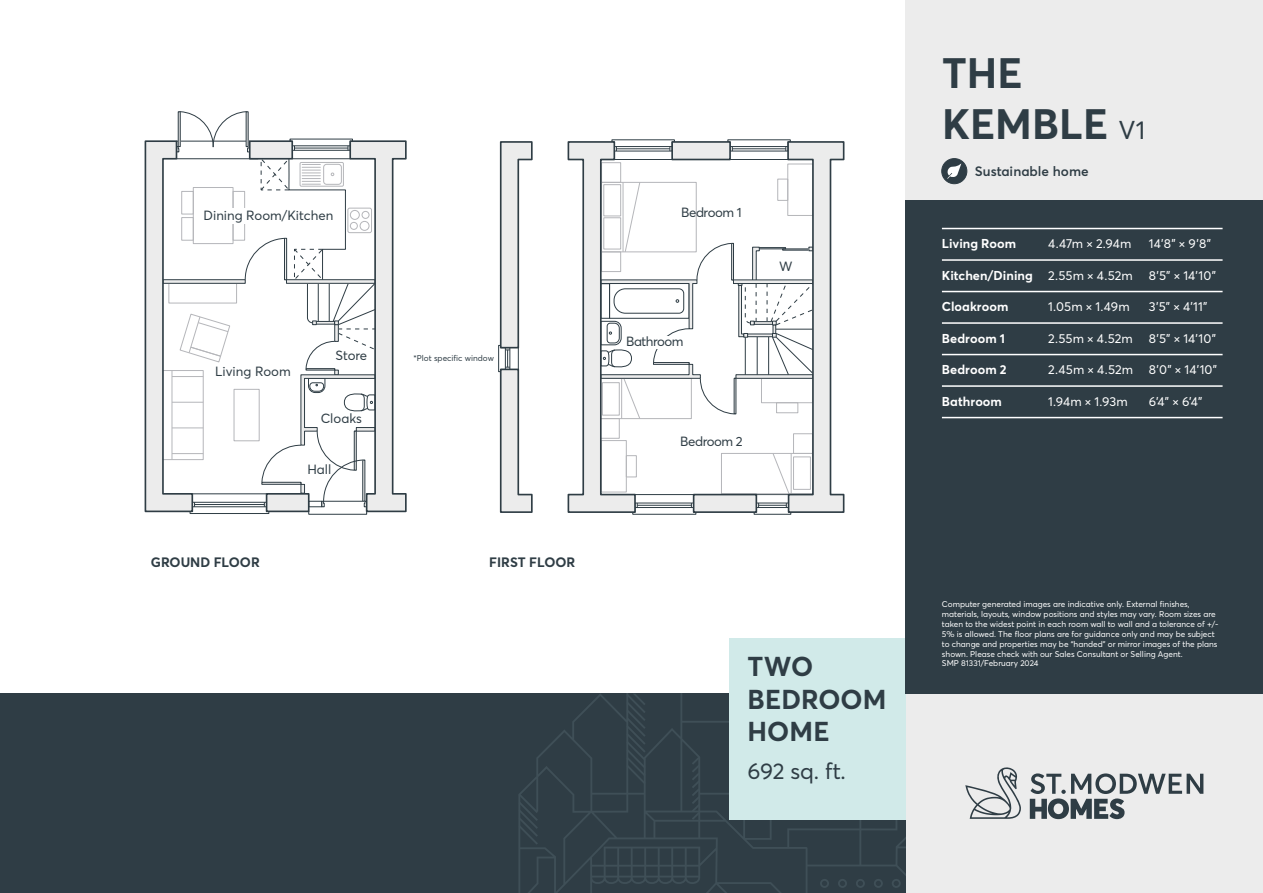
<style>
.page{position:relative;width:1263px;height:893px;background:#fff}
.page>*{position:absolute;margin:0;border:0;box-sizing:border-box;transform-origin:0 0}
.t1{font:700 42px/51px "Averta Std";color:#2f3d45}
.t2{font:700 27px/32.4px "Averta Std";letter-spacing:.005em;color:#2f3d45}
.t3{font:22.5px "Averta Std";letter-spacing:-.01em;color:#2f3d45}
.t4{font:700 13.5px "Averta Std";color:#2f3d45}
.t5{font:600 13.5px "Averta Std";color:#2f3d45}
.t6{font:13.2px "Averta Std";color:#2f3d45}
.t7{font:13.2px "Averta Std";letter-spacing:-.035em;color:#2f3d45}
.t8{font:12.75px "Averta Std";letter-spacing:.005em;color:#fff}
.t9{font:700 12.75px "Averta Std";letter-spacing:.005em;color:#fff}
.t10{font:8.25px/9.9px "Averta Std";color:#fff}
.t11{font:8.25px "Averta Std";color:#2f3d45}
.s1{font-weight:400;font-size:25.5px}
.s2{font-weight:400}
</style>
<div class="page">
<div style="left:899px;top:694px;width:364px;height:199px;background:#ececec"></div>
<div style="left:0;top:694px;width:906px;height:199px;background:#2f3d45"></div>
<svg style="left:518px;top:694px;width:388px;height:199px"></svg>
<div style="left:729px;top:638px;width:177px;height:181px;background:#d1eae9"></div>
<svg style="left:965px;top:767px;width:56px;height:52px"></svg>
<svg style="left:1030px;top:773px;width:173px;height:46px"></svg>
<div style="left:906px;top:0;width:357px;height:200px;background:#ececec"></div>
<div style="left:906px;top:200px;width:357px;height:494px;background:#2f3d45"></div>
<div style="left:942px;top:159px;width:25px;height:25px;background:#2f3d45;border-radius:50%"></div>
<div style="left:941px;top:158px;width:26px;height:26px;border:1px solid #2f3d45;border-radius:50%"></div>
<svg style="left:947px;top:164px;width:14px;height:15px"></svg>
<hr style="left:942px;top:228px;width:280px;height:1px;background:#fff">
<hr style="left:942px;top:259px;width:280px;height:2px;background:#fff">
<hr style="left:942px;top:291px;width:280px;height:1px;background:#fff">
<hr style="left:942px;top:322px;width:280px;height:2px;background:#fff">
<hr style="left:942px;top:354px;width:280px;height:1px;background:#fff">
<hr style="left:942px;top:385px;width:280px;height:2px;background:#fff">
<hr style="left:942px;top:417px;width:280px;height:1px;background:#fff">
<div style="left:308px;top:511px;width:59px;height:4px;border:1px solid #2f3d45"></div>
<svg style="left:145px;top:111px;width:262px;height:403px"></svg>
<div style="left:202px;top:209px;width:57px;height:15px;background:#fff"></div>
<svg style="left:498px;top:141px;width:35px;height:372px"></svg>
<svg style="left:567px;top:139px;width:277px;height:376px"></svg>
<div style="left:653px;top:336px;width:17px;height:12px;background:#fff"></div>
<h3 class="t6" style="left:203px;top:207px;width:131px">Dining Room/Kitchen</h3>
<h3 class="t6" style="left:215px;top:362px;width:77px">Living Room</h3>
<h3 class="t6" style="left:336px;top:347px;width:33px">Store</h3>
<h3 class="t6" style="left:321px;top:410px;width:43px">Cloaks</h3>
<h3 class="t6" style="left:307px;top:460px;width:25px">Hall</h3>
<p class="t11" style="left:413px;top:352px;width:82px">*Plot specific window</p>
<h3 class="t4" style="left:151px;top:553px;width:110px">GROUND FLOOR</h3>
<h3 class="t4" style="left:489px;top:553px;width:88px">FIRST FLOOR</h3>
<h3 class="t7" style="left:681px;top:203px;width:62px">Bedroom 1</h3>
<h3 class="t7" style="left:626px;top:332px;width:59px">Bathroom</h3>
<h3 class="t7" style="left:680px;top:432px;width:64px">Bedroom 2</h3>
<h3 class="t6" style="left:779px;top:257px;width:15px">W</h3>
<h2 class="t2" style="left:747px;top:649px;width:140px">TWO<br>BEDROOM<br>HOME</h2>
<h3 class="t3" style="left:747px;top:756px;width:100px">692 sq. ft.</h3>
<h1 class="t1" style="left:942px;top:46px;width:205px">THE<br>KEMBLE <span class="s1">V1</span></h1>
<h3 class="t5" style="left:975px;top:162px;width:115px">Sustainable home</h3>
<h3 class="t9" style="left:942px;top:235px;width:76px">Living Room</h3>
<h3 class="t8" style="left:1048px;top:235px;width:85px">4.47m × 2.94m</h3>
<h3 class="t8" style="left:1149px;top:235px;width:64px">14’8” × 9’8”</h3>
<h3 class="t9" style="left:942px;top:266px;width:192px">Kitchen/Dining <span class="s2">2.55m × 4.52m</span></h3>
<h3 class="t8" style="left:1149px;top:267px;width:69px">8’5” × 14’10”</h3>
<h3 class="t9" style="left:942px;top:298px;width:68px">Cloakroom</h3>
<h3 class="t8" style="left:1048px;top:298px;width:83px">1.05m × 1.49m</h3>
<h3 class="t8" style="left:1149px;top:298px;width:60px">3’5” × 4’11”</h3>
<h3 class="t9" style="left:942px;top:329px;width:65px">Bedroom 1</h3>
<h3 class="t8" style="left:1048px;top:330px;width:86px">2.55m × 4.52m</h3>
<h3 class="t8" style="left:1149px;top:330px;width:69px">8’5” × 14’10”</h3>
<h3 class="t9" style="left:942px;top:361px;width:66px">Bedroom 2</h3>
<h3 class="t8" style="left:1048px;top:361px;width:86px">2.45m × 4.52m</h3>
<h3 class="t8" style="left:1149px;top:361px;width:70px">8’0” × 14’10”</h3>
<h3 class="t9" style="left:942px;top:392px;width:62px">Bathroom</h3>
<h3 class="t8" style="left:1048px;top:393px;width:81px">1.94m × 1.93m</h3>
<h3 class="t8" style="left:1149px;top:393px;width:55px">6’4” × 6’4”</h3>
<p class="t10" style="left:942px;top:599px;width:278px">Computer generated images are indicative only. External finishes, materials, layouts, window positions and styles may vary. Room sizes are taken to the widest point in each room wall to wall and a tolerance of +/- 5% is allowed. The floor plans are for guidance only and may be subject to change and properties may be “handed” or mirror images of the plans shown. Please check with our Sales Consultant or Selling Agent.<br>SMP 81331/February 2024</p>
</div>
